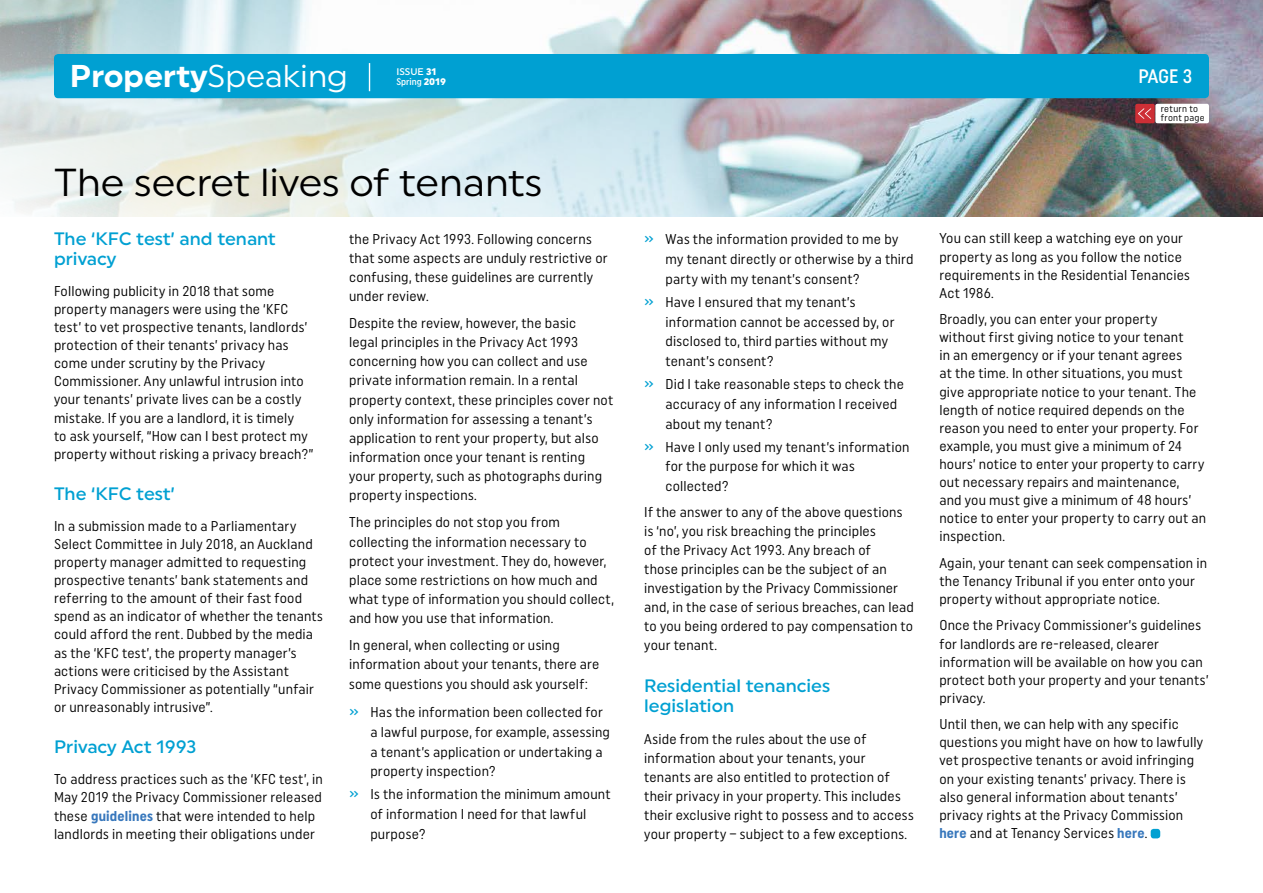
<style>
.page{position:relative;width:1263px;height:893px;background:#fff}
.page>*{position:absolute;margin:0;border:0;box-sizing:border-box;transform-origin:0 0}
.t1{font:39px "Uniform";color:#000}
.t2{font:700 31.5px "Uniform";color:#fff}
.t3{font:500 19.5px "Uniform Condensed";color:#fff}
.t4{font:500 18px/19.6px "Uniform";color:#00a0d2}
.t5{font:14.25px/19px "Uniform Condensed";letter-spacing:.015em;color:#000}
.t6{font:9.6px/9px "Uniform Condensed";letter-spacing:.03em;color:#000}
.t7{font:500 9.6px "Uniform Condensed";color:#fff}
.t8{font:500 9.6px "Uniform";color:#fff}
.s1{font-weight:400}
.s2{font-weight:900}
.s3{font-family:"Uniform";font-weight:900}
.s4{font-weight:700;color:#3777bc}
.s5{font-weight:500;color:#00a0d2}
</style>
<div class="page">
<img style="left:0;top:0;width:1263px;height:216px">
<div style="left:54px;top:54px;width:1155px;height:44px;background:#00a0d2;border-radius:4px"></div>
<svg style="left:369px;top:63px;width:1px;height:28px"></svg>
<div style="left:1151px;top:829px;width:9px;height:9px;background:#00a0d2;border-radius:3px"></div>
<div style="left:1155px;top:104px;width:54px;height:19px;background:#fff;border-radius:2px"></div>
<div style="left:1135px;top:104px;width:20px;height:19px;background:#cd2f36;border-radius:2px"></div>
<svg style="left:1138px;top:108px;width:13px;height:11px"></svg>
<h2 class="t2" style="left:70px;top:57px;width:280px">Property<span class="s1">Speaking</span></h2>
<h3 class="t3" style="left:1138px;top:64px;width:55px">PAGE 3</h3>
<p class="t8" style="left:396px;top:65px;width:42px">ISSUE <span class="s2">31</span></p>
<p class="t7" style="left:396px;top:76px;width:51px">Spring <span class="s3">2019</span></p>
<h1 class="t1" style="left:54px;top:159px;width:490px">The secret lives of tenants</h1>
<p class="t4" style="left:54px;top:229px;width:223px">The ‘KFC test’ and tenant privacy</p>
<p class="t5" style="left:54px;top:281px;width:261px;line-height:18.1px">Following publicity in 2018 that some property managers were using the ‘KFC test’ to vet prospective tenants, landlords’ protection of their tenants’ privacy has come under scrutiny by the Privacy Commissioner. Any unlawful intrusion into your tenants’ private lives can be a costly mistake. If you are a landlord, it is timely<br>to ask yourself, “How can I best protect my property without risking a privacy breach?”</p>
<p class="t4" style="left:54px;top:483px;width:122px">The ‘KFC test’</p>
<p class="t5" style="left:54px;top:516px;width:270px;line-height:18.1px">In a submission made to a Parliamentary Select Committee in July 2018, an Auckland property manager admitted to requesting prospective tenants’ bank statements and referring to the amount of their fast food spend as an indicator of whether the tenants could afford the rent. Dubbed by the media as the ‘KFC test’, the property manager’s actions were criticised by the Assistant Privacy Commissioner as potentially “unfair or unreasonably intrusive”.</p>
<p class="t4" style="left:54px;top:736px;width:144px">Privacy Act 1993</p>
<p class="t5" style="left:54px;top:769px;width:270px;line-height:18.5px">To address practices such as the ‘KFC test’, in May 2019 the Privacy Commissioner released these <span class="s4">guidelines</span> that were intended to help landlords in meeting their obligations under</p>
<p class="t5" style="left:349px;top:229px;width:260px">the Privacy Act 1993. Following concerns that some aspects are unduly restrictive or confusing, these guidelines are currently under review.</p>
<p class="t5" style="left:349px;top:313px;width:265px">Despite the review, however, the basic<br>legal principles in the Privacy Act 1993 concerning how you can collect and use private information remain. In a rental property context, these principles cover not only information for assessing a tenant’s application to rent your property, but also information once your tenant is renting your property, such as photographs during property inspections.</p>
<p class="t5" style="left:349px;top:513px;width:266px">The principles do not stop you from collecting the information necessary to protect your investment. They do, however, place some restrictions on how much and what type of information you should collect, and how you use that information.</p>
<p class="t5" style="left:349px;top:636px;width:252px">In general, when collecting or using information about your tenants, there are some questions you should ask yourself:</p>
<p class="t5" style="left:370px;top:702px;width:241px;line-height:19.8px;text-indent:-21px"><span class="s5">»</span> Has the information been collected for a lawful purpose, for example, assessing a tenant’s application or undertaking a property inspection?</p>
<p class="t5" style="left:370px;top:784px;width:242px;line-height:19.8px;text-indent:-21px"><span class="s5">»</span> Is the information the minimum amount of information I need for that lawful purpose?</p>
<p class="t6" style="left:1161px;top:104px;width:46px">return to front page</p>
<p class="t5" style="left:665px;top:229px;width:250px;line-height:19.8px;text-indent:-21px"><span class="s5">»</span> Was the information provided to me by my tenant directly or otherwise by a third party with my tenant’s consent?</p>
<p class="t5" style="left:665px;top:292px;width:230px;line-height:19.8px;text-indent:-21px"><span class="s5">»</span> Have I ensured that my tenant’s information cannot be accessed by, or disclosed to, third parties without my tenant’s consent?</p>
<p class="t5" style="left:665px;top:374px;width:240px;line-height:19.8px;text-indent:-21px"><span class="s5">»</span> Did I take reasonable steps to check the accuracy of any information I received about my tenant?</p>
<p class="t5" style="left:665px;top:436px;width:245px;line-height:19.8px;text-indent:-21px"><span class="s5">»</span> Have I only used my tenant’s information for the purpose for which it was collected?</p>
<p class="t5" style="left:644px;top:502px;width:271px">If the answer to any of the above questions is ‘no’, you risk breaching the principles<br>of the Privacy Act 1993. Any breach of<br>those principles can be the subject of an investigation by the Privacy Commissioner and, in the case of serious breaches, can lead to you being ordered to pay compensation to your tenant.</p>
<p class="t4" style="left:644px;top:675px;width:188px;line-height:20.5px">Residential tenancies legislation</p>
<p class="t5" style="left:644px;top:729px;width:271px">Aside from the rules about the use of information about your tenants, your tenants are also entitled to protection of their privacy in your property. This includes their exclusive right to possess and to access your property – subject to a few exceptions.</p>
<p class="t5" style="left:939px;top:229px;width:252px;line-height:18px">You can still keep a watching eye on your property as long as you follow the notice requirements in the Residential Tenancies Act 1986.</p>
<p class="t5" style="left:939px;top:310px;width:268px;line-height:18px">Broadly, you can enter your property without first giving notice to your tenant<br>in an emergency or if your tenant agrees<br>at the time. In other situations, you must give appropriate notice to your tenant. The length of notice required depends on the reason you need to enter your property. For example, you must give a minimum of 24 hours’ notice to enter your property to carry out necessary repairs and maintenance,<br>and you must give a minimum of 48 hours’ notice to enter your property to carry out an inspection.</p>
<p class="t5" style="left:939px;top:553px;width:269px;line-height:18px">Again, your tenant can seek compensation in the Tenancy Tribunal if you enter onto your property without appropriate notice.</p>
<p class="t5" style="left:939px;top:616px;width:271px;line-height:18px">Once the Privacy Commissioner’s guidelines for landlords are re-released, clearer information will be available on how you can protect both your property and your tenants’ privacy.</p>
<p class="t5" style="left:939px;top:715px;width:265px;line-height:18.1px">Until then, we can help with any specific questions you might have on how to lawfully vet prospective tenants or avoid infringing on your existing tenants’ privacy. There is also general information about tenants’ privacy rights at the Privacy Commission <span class="s4">here</span> and at Tenancy Services <span class="s4">here</span>.</p>
</div>
